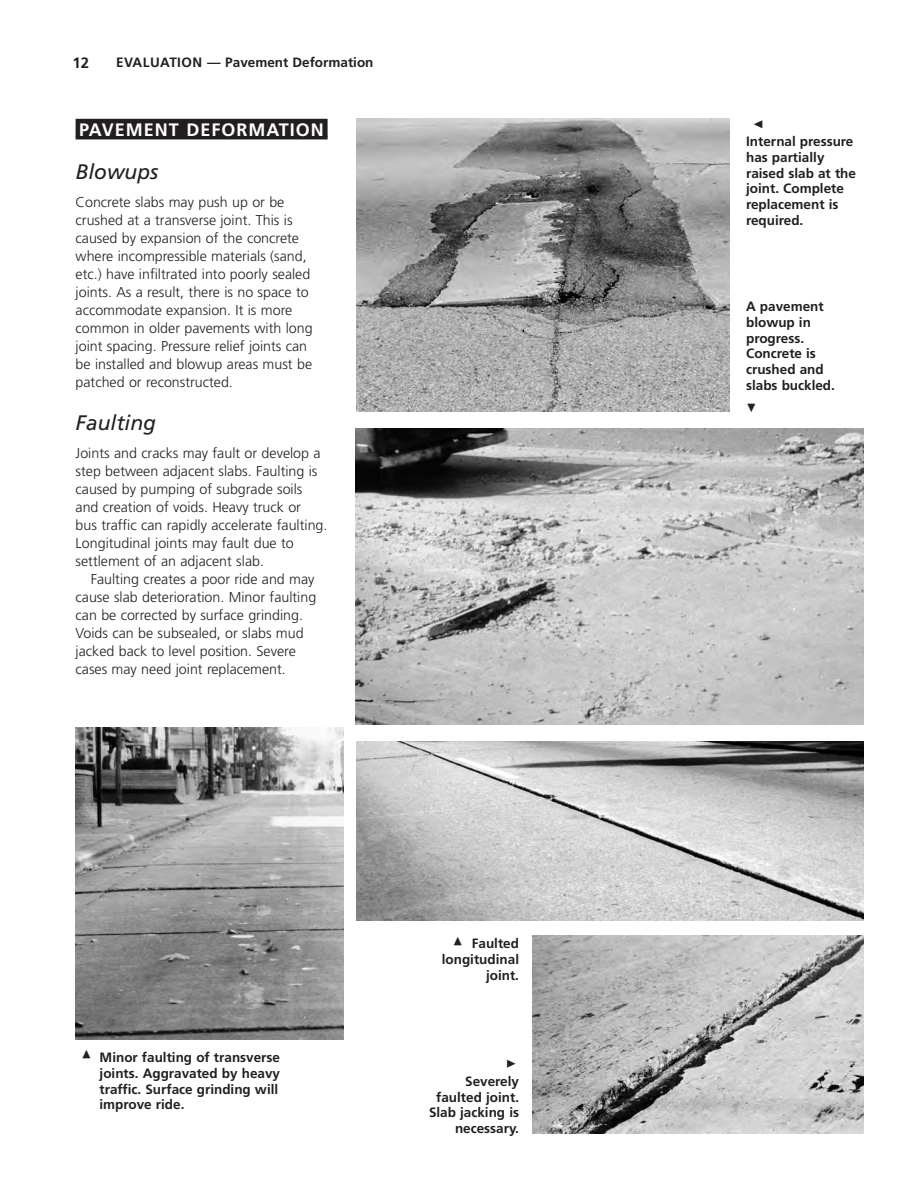
<style>
.page{position:relative;width:918px;height:1188px;background:#fff}
.page>*{position:absolute;margin:0;border:0;box-sizing:border-box;transform-origin:0 0}
.t1{font:italic 21px "Frutiger";color:#231f20}
.t2{font:700 18px "Frutiger";letter-spacing:.055em;color:#fff}
.t3{font:700 15px "Frutiger";color:#231f20}
.t4{font:300 14.25px/18px "Frutiger";color:#231f20}
.t5{font:700 13.5px/15.8px "Frutiger";color:#231f20}
</style>
<div class="page">
<img style="left:356px;top:119px;width:374px;height:293px">
<img style="left:356px;top:428px;width:508px;height:296px">
<img style="left:76px;top:728px;width:268px;height:312px">
<img style="left:356px;top:741px;width:508px;height:180px">
<img style="left:533px;top:936px;width:331px;height:198px">
<div style="left:76px;top:119px;width:252px;height:18px;background:#231f20"></div>
<hr style="left:76px;top:136px;width:252px;height:3px;background:#231f20">
<p class="t3" style="left:72px;top:56px;width:18px">12</p>
<p class="t5" style="left:116px;top:56px;width:259px">EVALUATION — Pavement Deformation</p>
<p class="t2" style="left:79px;top:122px;width:246px">PAVEMENT DEFORMATION</p>
<h1 class="t1" style="left:76px;top:163px;width:84px">Blowups</h1>
<p class="t4" style="left:76px;top:194px;width:239px">Concrete slabs may push up or be crushed at a transverse joint. This is caused by expansion of the concrete where incompressible materials (sand, etc.) have infiltrated into poorly sealed joints. As a result, there is no space to accommodate expansion. It is more common in older pavements with long joint spacing. Pressure relief joints can be installed and blowup areas must be patched or reconstructed.</p>
<h1 class="t1" style="left:76px;top:414px;width:82px">Faulting</h1>
<p class="t4" style="left:76px;top:445px;width:253px">Joints and cracks may fault or develop a step between adjacent slabs. Faulting is caused by pumping of subgrade soils and creation of voids. Heavy truck or<br>bus traffic can rapidly accelerate fault ing.<br>Longitudinal joints may fault due to settlement of an adjacent slab.</p>
<p class="t4" style="left:76px;top:571px;width:242px;text-indent:15px">Faulting creates a poor ride and may cause slab deterioration. Minor faulting can be corrected by surface grinding.<br>Voids can be subsealed, or slabs mud jacked back to level position. Severe cases may need joint replacement.</p>
<p class="t5" style="left:100px;top:1051px;width:182px">Minor faulting of transverse joints. Aggravated by heavy traffic. Surface grinding will improve ride.</p>
<p class="t5" style="left:442px;top:937px;width:79px;text-align:right">Faulted longitudinal joint.</p>
<p class="t5" style="left:429px;top:1074px;width:92px;text-align:right">Severely faulted joint.<br>Slab jacking is necessary.</p>
<p class="t5" style="left:746px;top:135px;width:111px">Internal pressure has partially raised slab at the joint. Complete replacement is required.</p>
<p class="t5" style="left:746px;top:300px;width:90px">A pavement blowup in progress.<br>Concrete is crushed and slabs buckled.</p>
</div>
